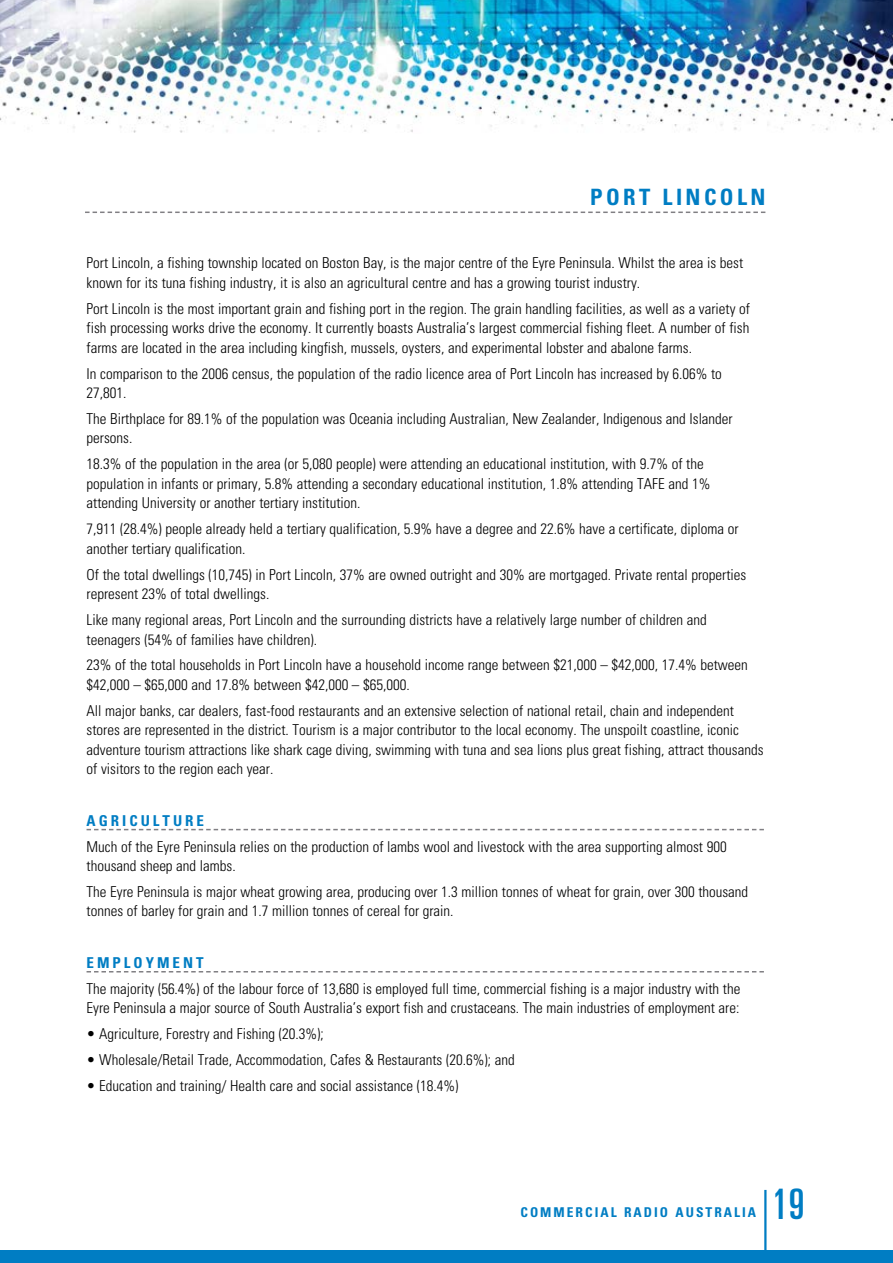
<style>
.page{position:relative;width:893px;height:1263px;background:#fff}
.page>*{position:absolute;margin:0;border:0;box-sizing:border-box;transform-origin:0 0}
.t1{font:ultra-condensed 42px "Univers";color:#007dc3}
.t2{font:700 condensed 22.5px "Univers";letter-spacing:.15em;color:#007dc3}
.t3{font:300 condensed 15px/19.5px "Univers";color:#000}
.t4{font:700 condensed 15px "Univers";letter-spacing:.2em;color:#007dc3}
.t5{font:700 condensed 13.5px "Univers";letter-spacing:.15em;color:#007dc3}
</style>
<div class="page">
<hr style="left:764px;top:1190px;width:2px;height:73px;background:#007dc3">
<div style="left:0;top:1250px;width:893px;height:13px;background:#007dc3"></div>
<img style="left:0;top:0;width:893px;height:133px">
<svg style="left:87px;top:829px;width:677px;height:1px"></svg>
<svg style="left:87px;top:971px;width:677px;height:1px"></svg>
<svg style="left:85px;top:212px;width:680px;height:1px"></svg>
<h2 class="t2" style="left:590px;top:184px;width:177px">PORT LINCOLN</h2>
<p class="t3" style="left:87px;top:253px;width:658px">Port Lincoln, a fishing township located on Boston Bay, is the major centre of the Eyre Peninsula. Whilst the area is best known for its tuna fishing industry, it is also an agricultural centre and has a growing tourist industry.</p>
<p class="t3" style="left:87px;top:298px;width:665px;text-align:justify">Port Lincoln is the most important grain and fishing port in the region. The grain handling facilities, as well as a variety of fish processing works drive the economy. It currently boasts Australia’s largest commercial fishing fleet. A number of fish farms are located in the area including kingfish, mussels, oysters, and experimental lobster and abalone farms.</p>
<p class="t3" style="left:87px;top:363px;width:637px">I n comparison to the 2006 census, the population of the radio licence area of Port Lincoln has increased by 6.06% to<br>27,801.</p>
<p class="t3" style="left:87px;top:409px;width:648px">The Birthplace for 89.1% of the population was Oceania including Australian, New Zealander, I ndigenous and Islander persons.</p>
<p class="t3" style="left:87px;top:454px;width:625px">18.3% of the population in the area (or 5,080 people) were attending an educational institution, with 9.7% of the population in infants or primary, 5.8% attending a secondary educational institution, 1.8% attending TAFE and 1% attending University or another tertiary institution.</p>
<p class="t3" style="left:87px;top:519px;width:654px">7,911 (28.4%) people already held a tertiary qualification, 5.9% have a degree and 22.6% have a certificate, diploma or another tertiary qualification.</p>
<p class="t3" style="left:87px;top:564px;width:661px">Of the total dwellings (10,745) in Port Lincoln, 37% are owned outright and 30% are mortgaged. Private rental properties represent 23% of total dwellings.</p>
<p class="t3" style="left:87px;top:610px;width:622px">Like many regional areas, Port Lincoln and the surrounding districts have a relatively large number of children and teenagers (54% of families have children).</p>
<p class="t3" style="left:87px;top:655px;width:663px">23% of the total households in Port Lincoln have a household income range between $21,000 – $42,000, 17.4% between $42,000 – $65,000 and 17.8% between $42,000 – $65,000.</p>
<p class="t3" style="left:87px;top:700px;width:678px">All major banks, car dealers, fast-food restaurants and an extensive selection of national retail, chain and independent stores are represented in the district. Tourism is a major contributor to the local economy. The unspoilt coastline, iconic adventure tourism attractions like shark cage diving, swimming with tuna and sea lions plus great fishing, attract thousands of visitors to the region each year.</p>
<p class="t4" style="left:87px;top:811px;width:119px">AG RICULTURE</p>
<p class="t3" style="left:87px;top:836px;width:642px">Much of the Eyre Peninsula relies on the production of lambs wool and livestock with the area supporting almost 900 thousand sheep and lambs.</p>
<p class="t3" style="left:87px;top:882px;width:663px">The Eyre Peninsula is major wheat growing area, producing over 1.3 million tonnes of wheat for grain, over 300 thousand tonnes of barley for grain and 1.7 million tonnes of cereal for grain.</p>
<p class="t4" style="left:87px;top:953px;width:119px">EMPLOY MENT</p>
<p class="t3" style="left:87px;top:978px;width:655px">The majority (56.4%) of the labour force of 13,680 is employed full time, commercial fishing is a major industry with the<br>Eyre Peninsula a major source of South Australia’s export fish and crustaceans. The main industries of employment are:</p>
<p class="t3" style="left:87px;top:1024px;width:239px">• Agriculture, Forestry and Fishing (20.3%);</p>
<p class="t3" style="left:87px;top:1050px;width:430px">• Wholesale/Retail Trade, Accommodation, Cafes &amp; Restaurants (20.6%); and</p>
<p class="t3" style="left:87px;top:1075px;width:373px">• Education and training/ Health care and social assistance (18.4%)</p>
<p class="t5" style="left:520px;top:1204px;width:237px">COMMERCIAL RADIO AUSTRALIA</p>
<h1 class="t1" style="left:772px;top:1180px;width:34px">19</h1>
</div>
